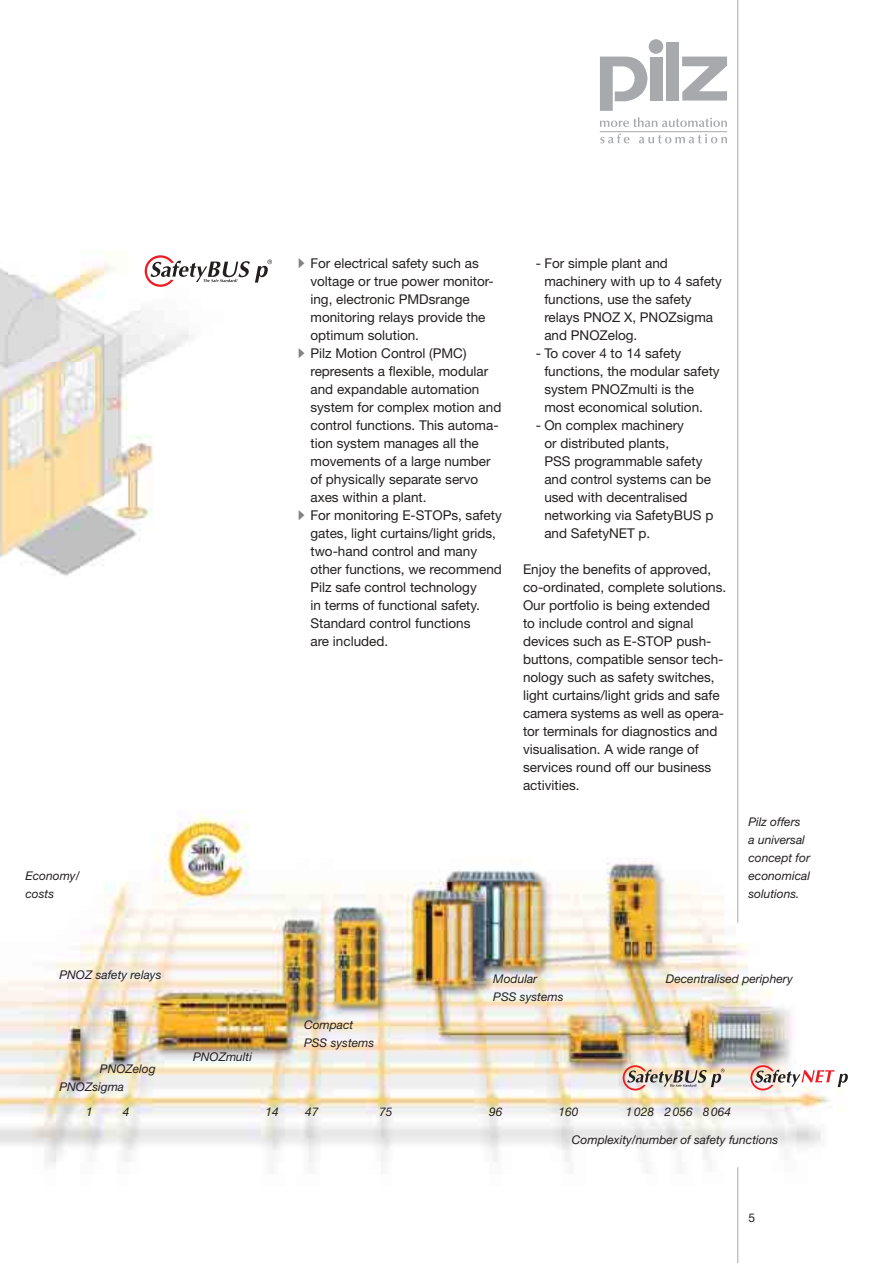
<style>
.page{position:relative;width:893px;height:1263px;background:#fff}
.page>*{position:absolute;margin:0;border:0;box-sizing:border-box;transform-origin:0 0}
.t1{font:13.5px/18px "Helvetica Neue LT Pro";color:#231f1f}
.t2{font:italic 12px/18px "Helvetica Neue LT Pro";color:#231f1f}
.t3{font:12px "Helvetica Neue LT Pro";color:#231f1f}
.s1{color:#808284}
</style>
<div class="page">
<img style="left:0;top:0;width:843px;height:1263px">
<svg style="left:750px;top:1065px;width:98px;height:25px"></svg>
<svg style="left:600px;top:134px;width:29px;height:9px"></svg>
<svg style="left:639px;top:134px;width:88px;height:9px"></svg>
<svg style="left:600px;top:57px;width:47px;height:54px"></svg>
<div style="left:650px;top:57px;width:12px;height:44px;background:#a7a9ac"></div>
<div style="left:649px;top:39px;width:14px;height:15px;background:#a7a9ac;border-radius:50%"></div>
<div style="left:666px;top:43px;width:12px;height:58px;background:#a7a9ac"></div>
<svg style="left:682px;top:57px;width:45px;height:44px"></svg>
<hr style="left:600px;top:131px;width:127px;height:1px;background:#a7a9ac">
<svg style="left:600px;top:117px;width:127px;height:10px"></svg>
<svg style="left:145px;top:255px;width:127px;height:32px"></svg>
<img style="left:623px;top:1065px;width:101px;height:26px">
<hr style="left:737px;top:0;width:1px;height:923px;background:#a7a9ac">
<hr style="left:737px;top:1167px;width:1px;height:96px;background:#a7a9ac">
<p class="t2" style="left:25px;top:868px;width:56px">Economy/ costs</p>
<p class="t2" style="left:59px;top:967px;width:104px">PNOZ safety relays</p>
<p class="t2" style="left:100px;top:1061px;width:57px">PNOZelog</p>
<p class="t2" style="left:59px;top:1079px;width:66px">PNOZsigma</p>
<p class="t2" style="left:193px;top:1049px;width:60px">PNOZmulti</p>
<p class="t1" style="left:310px;top:256px;width:185px;text-indent:-13px"><span class="s1">•</span> For electrical safety such as voltage or true power monitor&shy;ing, electronic PMDsrange monitoring relays provide the optimum solution.</p>
<p class="t1" style="left:310px;top:346px;width:192px;text-indent:-13px"><span class="s1">•</span> Pilz Motion Control (PMC) represents a flexible, modular and expandable automation system for complex motion and control functions. This automa&shy;tion system manages all the movements of a large number of physically separate servo axes within a plant.</p>
<p class="t1" style="left:310px;top:508px;width:193px;text-indent:-13px"><span class="s1">•</span> For monitoring E-STOPs, safety gates, light curtains/light grids, two-hand control and many other functions, we recommend<br>Pilz safe control technology<br>in terms of functional safety.<br>Standard control functions<br>are included.</p>
<p class="t1" style="left:544px;top:256px;width:179px;text-indent:-9px">- For simple plant and machinery with up to 4 safety functions, use the safety relays PNOZ X, PNOZsigma and PNOZelog.</p>
<p class="t1" style="left:544px;top:346px;width:177px;text-indent:-9px">- To cover 4 to 14 safety functions, the modular safety system PNOZmulti is the most economical solution.</p>
<p class="t1" style="left:544px;top:418px;width:171px;text-indent:-9px">- On complex machinery<br>or distributed plants,<br>PSS programmable safety and control systems can be used with decentralised networking via SafetyBUS p and SafetyNET p.</p>
<p class="t1" style="left:523px;top:562px;width:205px">Enjoy the benefits of approved, co-ordinated, complete solutions.<br>Our portfolio is being extended<br>to include control and signal devices such as E-STOP push&shy;buttons, compatible sensor tech&shy;nology such as safety switches, light curtains/light grids and safe camera systems as well as opera&shy;tor terminals for diagnostics and visualisation. A wide range of services round off our business activities.</p>
<p class="t2" style="left:748px;top:814px;width:63px">Pilz offers<br>a universal concept for economical solutions.</p>
<p class="t2" style="left:304px;top:1017px;width:72px">Compact<br>PSS systems</p>
<p class="t2" style="left:493px;top:971px;width:72px">Modular<br>PSS systems</p>
<p class="t2" style="left:666px;top:971px;width:128px">Decentralised periphery</p>
<p class="t2" style="left:86px;top:1104px;width:8px">1</p>
<p class="t2" style="left:266px;top:1104px;width:15px">14</p>
<p class="t2" style="left:305px;top:1104px;width:15px">47</p>
<p class="t2" style="left:379px;top:1104px;width:15px">75</p>
<p class="t2" style="left:123px;top:1104px;width:8px">4</p>
<p class="t2" style="left:489px;top:1104px;width:15px">96</p>
<p class="t2" style="left:559px;top:1104px;width:22px">160</p>
<p class="t2" style="left:572px;top:1132px;width:208px">Complexity/number of safety functions</p>
<p class="t2" style="left:626px;top:1104px;width:30px">1 028</p>
<p class="t2" style="left:703px;top:1104px;width:30px">8 064</p>
<p class="t2" style="left:664px;top:1104px;width:30px">2056</p>
<p class="t3" style="left:748px;top:1213px;width:8px">5</p>
</div>
